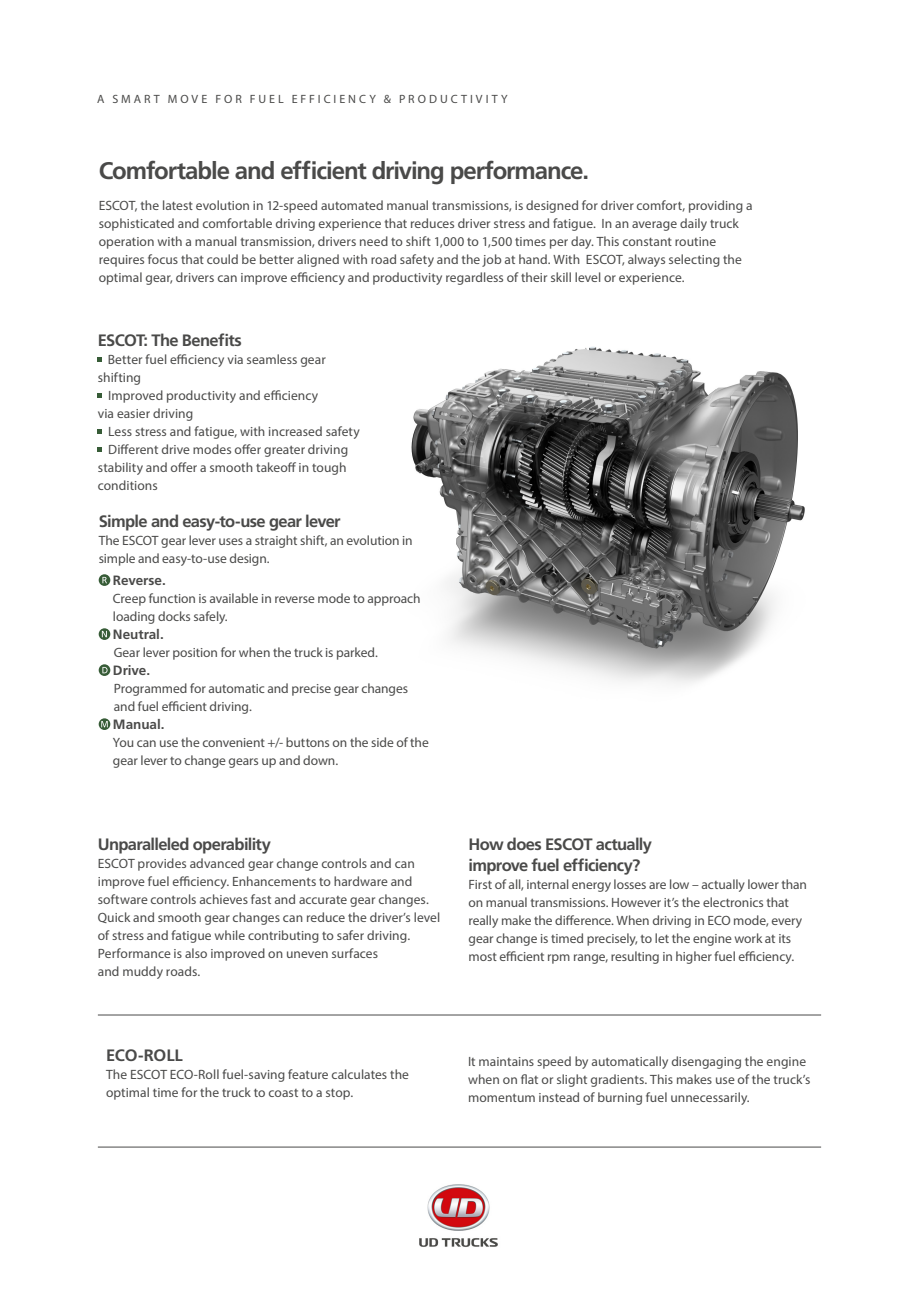
<style>
.page{position:relative;width:919px;height:1289px;background:#fff}
.page>*{position:absolute;margin:0;border:0;box-sizing:border-box;transform-origin:0 0}
.Intro_11_17{font:700 24px "Frutiger LT Std";letter-spacing:-.045em;color:#4a4a49}
.Body_9_12{font:700 16.5px/21px "Frutiger LT Std";letter-spacing:-.04em;color:#4a4a49}
.Body_9_12-2{font:13.5px/18px "Myriad Pro";color:#4a4a49}
.Chapter_Heading_R{font:12px "Myriad Pro";letter-spacing:.25em;color:#4a4a49}
.s1{font-family:"Frutiger LT Std";font-weight:700}
</style>
<div class="page">
<img style="left:411px;top:346px;width:394px;height:338px">
<svg style="left:98px;top:357px;width:4px;height:5px"></svg>
<svg style="left:98px;top:393px;width:4px;height:5px"></svg>
<svg style="left:98px;top:429px;width:4px;height:5px"></svg>
<svg style="left:98px;top:447px;width:4px;height:5px"></svg>
<hr style="left:98px;top:1146px;width:723px;height:1px;background:#4a4a49">
<hr style="left:98px;top:1014px;width:723px;height:1px;background:#4a4a49">
<svg style="left:99px;top:574px;width:11px;height:12px"></svg>
<svg style="left:102px;top:577px;width:5px;height:6px"></svg>
<svg style="left:99px;top:628px;width:11px;height:12px"></svg>
<svg style="left:102px;top:631px;width:5px;height:6px"></svg>
<svg style="left:99px;top:664px;width:11px;height:12px"></svg>
<svg style="left:102px;top:667px;width:5px;height:6px"></svg>
<svg style="left:99px;top:718px;width:11px;height:12px"></svg>
<svg style="left:101px;top:721px;width:7px;height:6px"></svg>
<img style="left:419px;top:1184px;width:79px;height:63px">
<p class="Chapter_Heading_R" style="left:97px;top:91px;width:412px">A SMART MOVE FOR FUEL EFFICIENCY &amp; PRODUCTIVITY</p>
<p class="Intro_11_17" style="left:99px;top:157px;width:492px">Comfortable and efficient driving performance.</p>
<p class="Body_9_12-2" style="left:99px;top:196px;width:655px">ESCOT, the latest evolution in 12-speed automated manual transmissions, is designed for driver comfort, providing a sophisticated and comfortable driving experience that reduces driver stress and fatigue. In an average daily truck operation with a manual transmission, drivers need to shift 1,000 to 1,500 times per day. This constant routine requires focus that could be better aligned with road safety and the job at hand. With ESCOT, always selecting the optimal gear, drivers can improve efficiency and productivity regardless of their skill level or experience.</p>
<p class="Body_9_12" style="left:98px;top:330px;width:145px">ESCOT: The Benefits</p>
<p class="Body_9_12-2" style="left:108px;top:350px;width:219px">Better fuel efficiency via seamless gear</p>
<p class="Body_9_12-2" style="left:98px;top:368px;width:45px">shifting</p>
<p class="Body_9_12-2" style="left:108px;top:386px;width:211px">Improved productivity and efficiency</p>
<p class="Body_9_12-2" style="left:98px;top:404px;width:97px">via easier driving</p>
<p class="Body_9_12-2" style="left:108px;top:422px;width:253px">Less stress and fatigue, with increased safety</p>
<p class="Body_9_12-2" style="left:108px;top:440px;width:241px">Different drive modes offer greater driving</p>
<p class="Body_9_12-2" style="left:98px;top:458px;width:250px">stability and offer a smooth takeoff in tough</p>
<p class="Body_9_12-2" style="left:98px;top:476px;width:61px">conditions</p>
<p class="Body_9_12" style="left:99px;top:510px;width:243px">Simple and easy-to-use gear lever</p>
<p class="Body_9_12-2" style="left:99px;top:531px;width:315px">The ESCOT gear lever uses a straight shift, an evolution in simple and easy-to-use design.</p>
<p class="Body_9_12-2" style="left:113px;top:571px;width:309px"><span class="s1">Reverse.<br></span>Creep function is available in reverse mode to approach loading docks safely.</p>
<p class="Body_9_12-2" style="left:113px;top:625px;width:266px"><span class="s1">Neutral.<br></span>Gear lever position for when the truck is parked.</p>
<p class="Body_9_12-2" style="left:113px;top:661px;width:296px"><span class="s1">Drive.<br></span>Programmed for automatic and precise gear changes and fuel efficient driving.</p>
<p class="Body_9_12-2" style="left:113px;top:715px;width:317px"><span class="s1">Manual.<br></span>You can use the convenient +/- buttons on the side of the gear lever to change gears up and down.</p>
<p class="Body_9_12" style="left:98px;top:834px;width:174px">Unparalleled operability</p>
<p class="Body_9_12-2" style="left:98px;top:854px;width:344px">ESCOT provides advanced gear change controls and can improve fuel efficiency. Enhancements to hardware and software controls achieves fast and accurate gear changes.<br>Quick and smooth gear changes can reduce the driver’s level of stress and fatigue while contributing to safer driving.<br>Performance is also improved on uneven surfaces<br>and muddy roads.</p>
<p class="Body_9_12" style="left:106px;top:1044px;width:78px">ECO-ROLL</p>
<p class="Body_9_12-2" style="left:106px;top:1064px;width:304px">The ESCOT ECO-Roll fuel-saving feature calculates the optimal time for the truck to coast to a stop.</p>
<p class="Body_9_12" style="left:468px;top:834px;width:185px">How does ESCOT actually improve fuel efficiency?</p>
<p class="Body_9_12-2" style="left:468px;top:875px;width:340px">First of all, internal energy losses are low – actually lower than on manual transmissions. However it’s the electronics that really make the difference. When driving in ECO mode, every gear change is timed precisely, to let the engine work at its most efficient rpm range, resulting in higher fuel efficiency.</p>
<p class="Body_9_12-2" style="left:468px;top:1052px;width:344px">It maintains speed by automatically disengaging the engine when on flat or slight gradients. This makes use of the truck’s momentum instead of burning fuel unnecessarily.</p>
</div>
